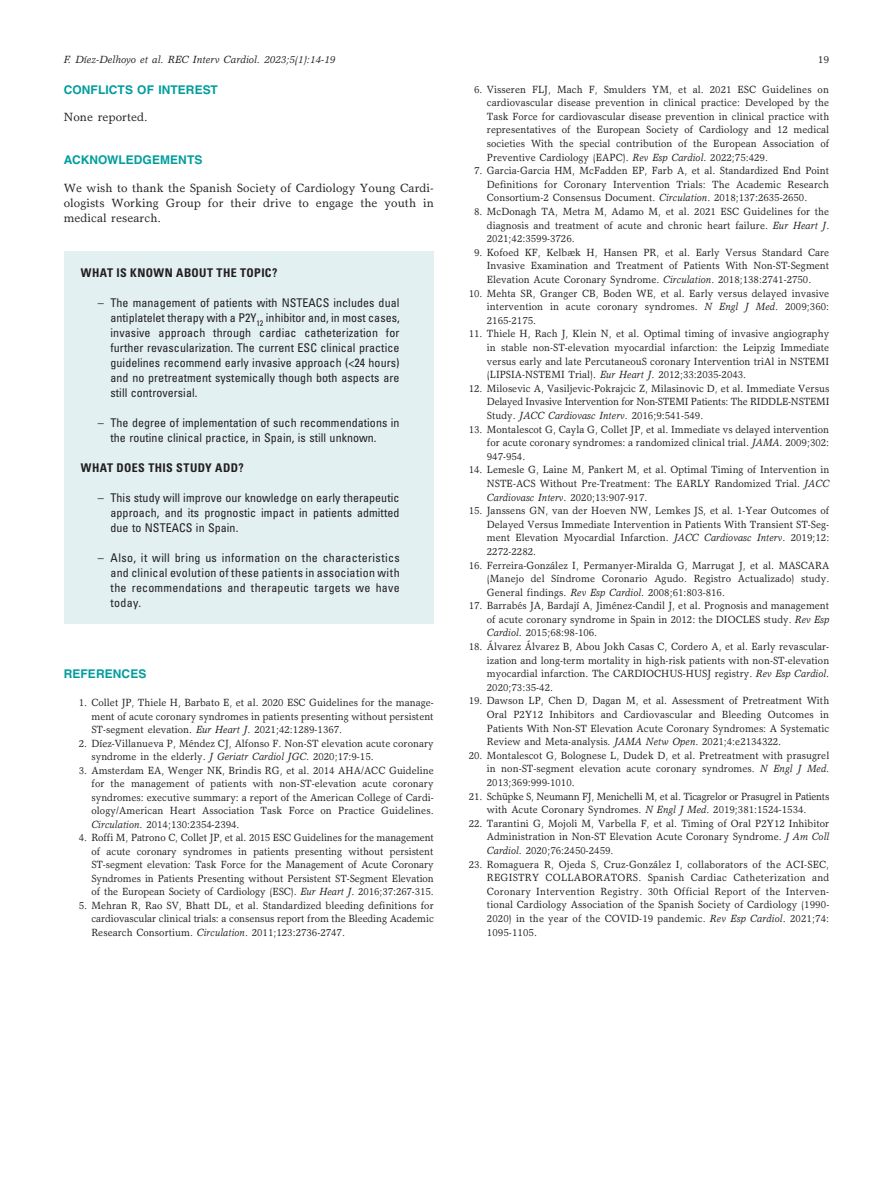
<style>
.page{position:relative;width:893px;height:1191px;background:#fff}
.page>*{position:absolute;margin:0;border:0;box-sizing:border-box;transform-origin:0 0}
.t1{font:condensed 12px/15px "Univers LT Std";letter-spacing:.005em;color:#231f20;text-align:justify}
.t2{font:12px/15px "Garth Graphic Std";letter-spacing:.005em;color:#231f20;text-align:justify}
.t3{font:700 condensed 12px "Univers LT Std";letter-spacing:.03em;color:#231f20}
.t4{font:700 12px "Helvetica LT Std";letter-spacing:.005em;color:#009d9d}
.t5{font:10.5px/13.6px "Garth Graphic Std";letter-spacing:.005em;color:#231f20;text-align:justify;scale:.95 1}
.t6{font:10.5px/13.6px "Garth Graphic Std";letter-spacing:-.025em;color:#231f20;text-align:center;scale:.95 1}
.t7{font:italic 10.5px "Garth Graphic Std";letter-spacing:.005em;color:#231f20}
.t8{font:10.5px "Garth Graphic Std";letter-spacing:.005em;color:#231f20}
.s1{font-style:italic}
</style>
<div class="page">
<div style="left:64px;top:251px;width:370px;height:373px;background:#e2f0f2"></div>
<p class="t7" style="left:64px;top:53px;width:273px">F. Díez-Delhoyo et al. REC Interv Cardiol. 2023;5(1):14-19</p>
<p class="t8" style="left:818px;top:53px;width:13px">19</p>
<p class="t4" style="left:64px;top:82px;width:156px">CONFLICTS OF INTEREST</p>
<p class="t2" style="left:64px;top:110px;width:86px">None reported.</p>
<p class="t4" style="left:64px;top:153px;width:140px">ACKNOWLEDGEMENTS</p>
<p class="t2" style="left:64px;top:180px;width:371px">We wish to thank the Spanish Society of Cardiology Young Cardi&shy;ologists Working Group for their drive to engage the youth in medical research.</p>
<p class="t5" style="left:487px;top:82px;width:362px;text-indent:-13px">6. Visseren FLJ, Mach F, Smulders YM, et al. 2021 ESC Guidelines on cardiovascular disease prevention in clinical practice: Developed by the Task Force for cardiovascular disease prevention in clinical practice with representatives of the European Society of Cardiology and 12 medical societies With the special contribution of the European Association of Preventive Cardiology (EAPC). <span class="s1">Rev Esp Cardiol</span>. 2022;75:429.</p>
<p class="t5" style="left:487px;top:164px;width:362px;text-indent:-13px">7. Garcia-Garcia HM, McFadden EP, Farb A, et al. Standardized End Point Definitions for Coronary Intervention Trials: The Academic Research Consortium-2 Consensus Document. <span class="s1">Circulation</span>. 2018;137:2635-2650.</p>
<p class="t5" style="left:487px;top:204px;width:362px;text-indent:-13px">8. McDonagh TA, Metra M, Adamo M, et al. 2021 ESC Guidelines for the diagnosis and treatment of acute and chronic heart failure. <span class="s1">Eur Heart J</span>.<br>2021;42:3599-3726.</p>
<p class="t5" style="left:487px;top:245px;width:362px;text-indent:-13px">9. Kofoed KF, Kelbæk H, Hansen PR, et al. Early Versus Standard Care Invasive Examination and Treatment of Patients With Non-ST-Segment Elevation Acute Coronary Syndrome. <span class="s1">Circulation</span>. 2018;138:2741-2750.</p>
<p class="t5" style="left:487px;top:286px;width:362px;text-indent:-18px">10. Mehta SR, Granger CB, Boden WE, et al. Early versus delayed invasive intervention in acute coronary syndromes. <span class="s1">N Engl J Med</span>. 2009;360:<br>2165-2175.</p>
<p class="t5" style="left:487px;top:327px;width:362px;text-indent:-18px">11. Thiele H, Rach J, Klein N, et al. Optimal timing of invasive angiography in stable non-ST-elevation myocardial infarction: the Leipzig Immediate versus early and late PercutaneouS coronary Intervention triAl in NSTEMI (LIPSIA-NSTEMI Trial). <span class="s1">Eur Heart J</span>. 2012;33:2035-2043.</p>
<p class="t5" style="left:487px;top:381px;width:362px;text-indent:-18px">12. Milosevic A, Vasiljevic-Pokrajcic Z, Milasinovic D, et al. Immediate Versus Delayed Invasive Intervention for Non-STEMI Patients: The RIDDLE-NSTEMI Study. <span class="s1">JACC Cardiovasc Interv</span>. 2016;9:541-549.</p>
<p class="t5" style="left:487px;top:422px;width:362px;text-indent:-18px">13. Montalescot G, Cayla G, Collet JP, et al. Immediate vs delayed intervention for acute coronary syndromes: a randomized clinical trial. <span class="s1">JAMA</span>. 2009;302:<br>947-954.</p>
<p class="t5" style="left:487px;top:463px;width:362px;text-indent:-18px">14. Lemesle G, Laine M, Pankert M, et al. Optimal Timing of Intervention in NSTE-ACS Without Pre-Treatment: The EARLY Randomized Trial. <span class="s1">JACC Cardiovasc Interv</span>. 2020;13:907-917.</p>
<p class="t5" style="left:487px;top:503px;width:362px;text-indent:-18px">15. Janssens GN, van der Hoeven NW, Lemkes JS, et al. 1-Year Outcomes of Delayed Versus Immediate Intervention in Patients With Transient ST-Seg&shy;ment Elevation Myocardial Infarction. <span class="s1">JACC Cardiovasc Interv</span>. 2019;12:<br>2272-2282.</p>
<p class="t5" style="left:487px;top:558px;width:362px;text-indent:-18px">16. Ferreira-González I, Permanyer-Miralda G, Marrugat J, et al. MASCARA (Manejo del Síndrome Coronario Agudo. Registro Actualizado) study.<br>General findings. <span class="s1">Rev Esp Cardiol</span>. 2008;61:803-816.</p>
<p class="t5" style="left:487px;top:599px;width:362px;text-indent:-18px">17. Barrabés JA, Bardají A, Jiménez-Candil J, et al. Prognosis and management of acute coronary syndrome in Spain in 2012: the DIOCLES study. <span class="s1">Rev Esp Cardiol</span>. 2015;68:98-106.</p>
<p class="t5" style="left:487px;top:639px;width:362px;text-indent:-18px">18. Álvarez Álvarez B, Abou Jokh Casas C, Cordero A, et al. Early revascular&shy;ization and long-term mortality in high-risk patients with non-ST-elevation myocardial infarction. The CARDIOCHUS-HUSJ registry. <span class="s1">Rev Esp Cardiol</span>.<br>2020;73:35-42.</p>
<p class="t5" style="left:487px;top:694px;width:362px;text-indent:-18px">19. Dawson LP, Chen D, Dagan M, et al. Assessment of Pretreatment With Oral P2Y12 Inhibitors and Cardiovascular and Bleeding Outcomes in Patients With Non-ST Elevation Acute Coronary Syndromes: A Systematic Review and Meta-analysis. <span class="s1">JAMA Netw Open</span>. 2021;4:e2134322.</p>
<p class="t5" style="left:487px;top:748px;width:362px;text-indent:-18px">20. Montalescot G, Bolognese L, Dudek D, et al. Pretreatment with prasugrel in non-ST-segment elevation acute coronary syndromes. <span class="s1">N Engl J Med</span>.<br>2013;369:999-1010.</p>
<p class="t6" style="left:469px;top:789px;width:381px">21. Schüpke S, Neumann FJ, Menichelli M, et al. Ticagrelor or Prasugrel in Patients with Acute Coronary Syndromes. <span class="s1">N Engl J Med</span>. 2019;381:1524-1534.</p>
<p class="t5" style="left:487px;top:816px;width:362px;text-indent:-18px">22. Tarantini G, Mojoli M, Varbella F, et al. Timing of Oral P2Y12 Inhibitor Administration in Non-ST Elevation Acute Coronary Syndrome. <span class="s1">J Am Coll Cardiol</span>. 2020;76:2450-2459.</p>
<p class="t5" style="left:487px;top:857px;width:362px;text-indent:-18px">23. Romaguera R, Ojeda S, Cruz-González I, collaborators of the ACI-SEC, REGISTRY COLLABORATORS. Spanish Cardiac Catheterization and Coronary Intervention Registry. 30th Official Report of the Interven&shy;tional Cardiology Association of the Spanish Society of Cardiology (1990- 2020) in the year of the COVID-19 pandemic. <span class="s1">Rev Esp Cardiol</span>. 2021;74:<br>1095-1105.</p>
<p class="t3" style="left:81px;top:265px;width:198px">WHAT IS KNOWN ABOUT THE TOPIC?</p>
<p class="t1" style="left:111px;top:295px;width:291px;text-indent:-13px">– The management of patients with NSTEACS includes dual antiplatelet therapy with a P2Y<sub>12</sub> inhibitor and, in most cases, invasive approach through cardiac catheterization for further revascularization. The current ESC clinical practice guidelines recommend early invasive approach (&lt;24 hours) and no pretreatment systemically though both aspects are still controversial.</p>
<p class="t1" style="left:111px;top:415px;width:290px;text-indent:-13px">– The degree of implementation of such recommendations in the routine clinical practice, in Spain, is still unknown.</p>
<p class="t3" style="left:81px;top:460px;width:164px">WHAT DOES THIS STUDY ADD?</p>
<p class="t1" style="left:111px;top:490px;width:290px;text-indent:-13px">– This study will improve our knowledge on early therapeutic approach, and its prognostic impact in patients admitted due to NSTEACS in Spain.</p>
<p class="t1" style="left:111px;top:550px;width:291px;text-indent:-13px">– Also, it will bring us information on the characteristics and clinical evolution of these patients in association with the recommendations and therapeutic targets we have today.</p>
<p class="t4" style="left:64px;top:666px;width:84px">REFERENCES</p>
<p class="t5" style="left:91px;top:695px;width:362px;text-indent:-13px">1. Collet JP, Thiele H, Barbato E, et al. 2020 ESC Guidelines for the manage&shy;ment of acute coronary syndromes in patients presenting without persistent ST-segment elevation. <span class="s1">Eur Heart J</span>. 2021;42:1289-1367.</p>
<p class="t5" style="left:91px;top:736px;width:362px;text-indent:-13px">2. Díez-Villanueva P, Méndez CJ, Alfonso F. Non-ST elevation acute coronary syndrome in the elderly. <span class="s1">J Geriatr Cardiol JGC</span>. 2020;17:9-15.</p>
<p class="t5" style="left:91px;top:763px;width:362px;text-indent:-13px">3. Amsterdam EA, Wenger NK, Brindis RG, et al. 2014 AHA/ACC Guideline for the management of patients with non-ST-elevation acute coronary syndromes: executive summary: a report of the American College of Cardi&shy;ology/American Heart Association Task Force on Practice Guidelines.<br><span class="s1">Circulation</span>. 2014;130:2354-2394.</p>
<p class="t5" style="left:91px;top:830px;width:362px;text-indent:-13px">4. Roffi M, Patrono C, Collet JP, et al. 2015 ESC Guidelines for the management of acute coronary syndromes in patients presenting without persistent ST-segment elevation: Task Force for the Management of Acute Coronary Syndromes in Patients Presenting without Persistent ST-Segment Elevation of the European Society of Cardiology (ESC). <span class="s1">Eur Heart J</span>. 2016;37:267-315.</p>
<p class="t5" style="left:91px;top:898px;width:362px;text-indent:-13px">5. Mehran R, Rao SV, Bhatt DL, et al. Standardized bleeding definitions for cardiovascular clinical trials: a consensus report from the Bleeding Academic Research Consortium. <span class="s1">Circulation</span>. 2011;123:2736-2747.</p>
</div>
